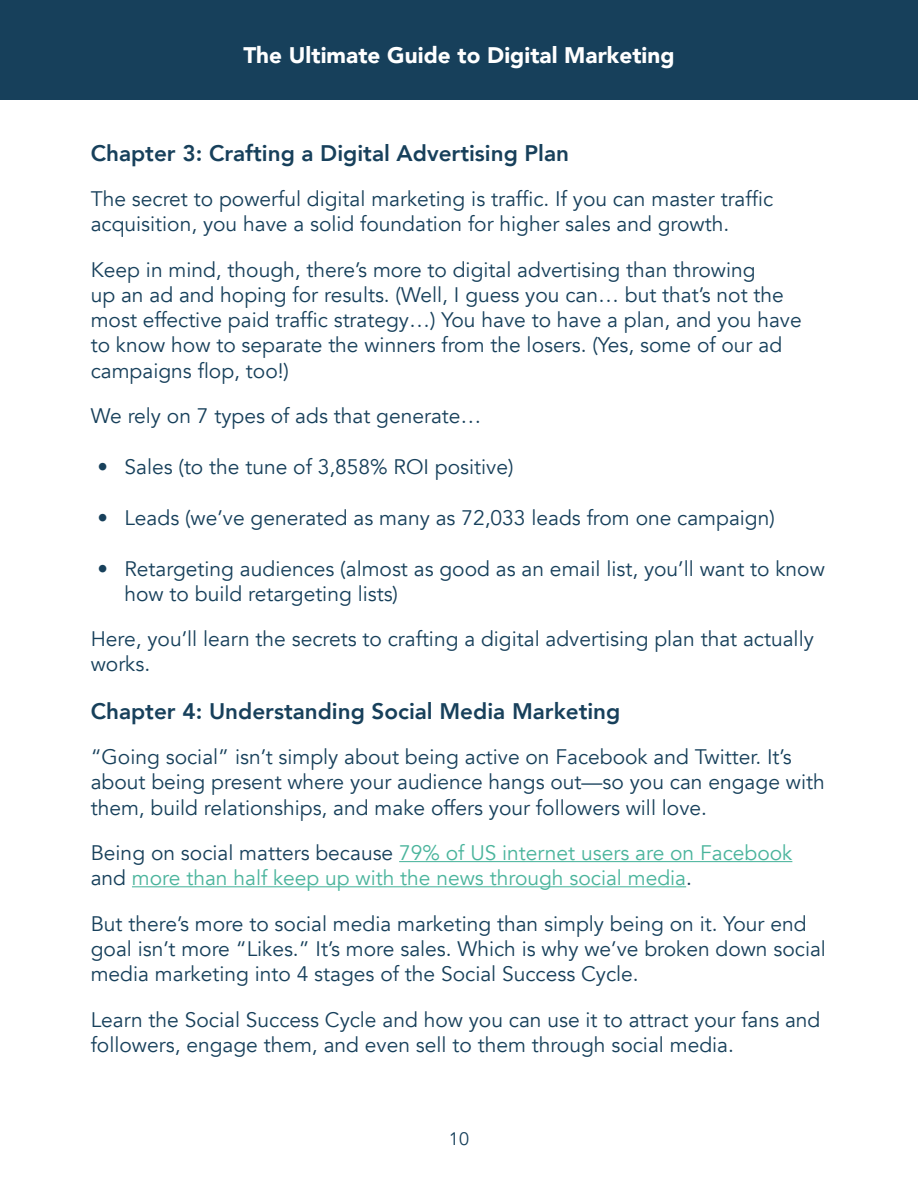
<style>
.page{position:relative;width:918px;height:1188px;background:#fff}
.page>*{position:absolute;margin:0;border:0;box-sizing:border-box;transform-origin:0 0}
.t1{font:800 22.5px "Avenir";color:#17405b}
.t2{font:900 22.5px "Avenir";color:#fff}
.t3{font:21px/25.2px "Avenir";color:#17405b}
.t4{font:21px/25.2px "Avenir";color:#4ab49c}
.t5{font:18px "Avenir";color:#17405b}
.s1{color:#17405b}
</style>
<div class="page">
<div style="left:0;top:0;width:918px;height:99px;background:#17405b"></div>
<hr style="left:399px;top:861px;width:393px;height:1px;background:#4ab49c">
<hr style="left:132px;top:886px;width:554px;height:1px;background:#4ab49c">
<p class="t2" style="left:243px;top:36px;width:433px">The Ultimate Guide to Digital Marketing</p>
<p class="t1" style="left:91px;top:135px;width:480px">Chapter 3: Crafting a Digital Advertising Plan</p>
<p class="t3" style="left:91px;top:187px;width:684px">The secret to powerful digital marketing is traffic. If you can master traffic acquisition, you have a solid foundation for higher sales and growth.</p>
<p class="t3" style="left:91px;top:257px;width:713px">Keep in mind, though, there’s more to digital advertising than throwing<br>up an ad and hoping for results. (Well, I guess you can… but that’s not the most effective paid traffic strategy…) You have to have a plan, and you have to know how to separate the winners from the losers. (Yes, some of our ad campaigns flop, too!)</p>
<p class="t3" style="left:91px;top:404px;width:392px">We rely on 7 types of ads that generate…</p>
<p class="t3" style="left:97px;top:454px;width:418px">• Sales (to the tune of 3,858% ROI positive)</p>
<p class="t3" style="left:97px;top:505px;width:679px">• Leads (we’ve generated as many as 72,033 leads from one campaign)</p>
<p class="t3" style="left:124px;top:556px;width:702px;text-indent:-27px">• Retargeting audiences (almost as good as an email list, you’ll want to know how to build retargeting lists)</p>
<p class="t3" style="left:91px;top:627px;width:725px">Here, you’ll learn the secrets to crafting a digital advertising plan that actually works.</p>
<p class="t1" style="left:91px;top:693px;width:531px">Chapter 4: Understanding Social Media Marketing</p>
<p class="t3" style="left:91px;top:745px;width:735px">“Going social” isn’t simply about being active on Facebook and Twitter. It’s about being present where your audience hangs out—so you can engage with them, build relationships, and make offers your followers will love.</p>
<p class="t4" style="left:91px;top:841px;width:703px"><span class="s1">Being on social matters because</span> 79% of US internet users are on Facebook <span class="s1">and</span> more than half keep up with the news through social media<span class="s1">.</span></p>
<p class="t3" style="left:91px;top:911px;width:737px">But there’s more to social media marketing than simply being on it. Your end goal isn’t more “Likes.” It’s more sales. Which is why we’ve broken down social media marketing into 4 stages of the Social Success Cycle.</p>
<p class="t3" style="left:91px;top:1007px;width:731px">Learn the Social Success Cycle and how you can use it to attract your fans and followers, engage them, and even sell to them through social media.</p>
<p class="t5" style="left:449px;top:1128px;width:22px">10</p>
</div>
